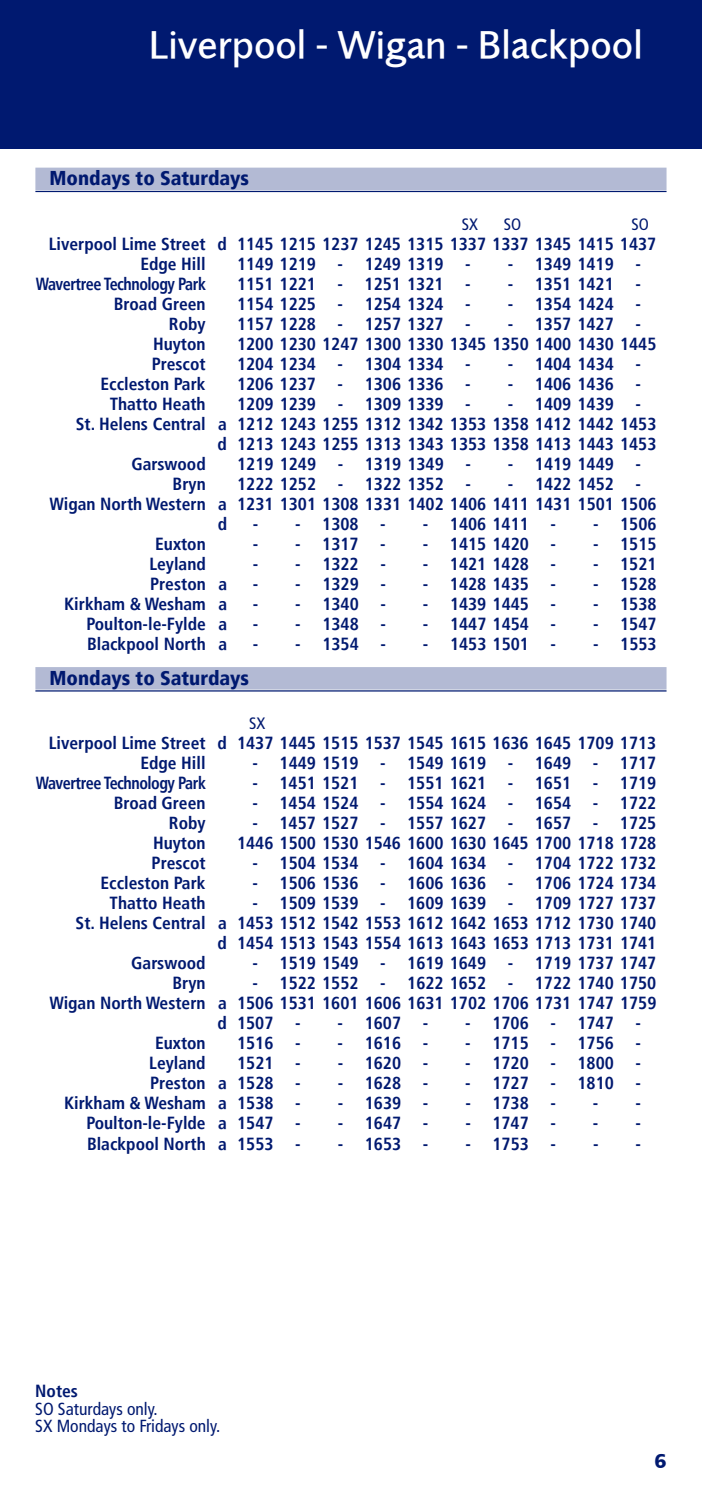
<style>
.page{position:relative;width:702px;height:1489px;background:#fff}
.page>*{position:absolute;margin:0;border:0;box-sizing:border-box;transform-origin:0 0}
.t1{font:500 40px "Foundry Sans";color:#fff}
.t2{font:900 condensed 20px "Frutiger LT";color:#001970}
.t3{font:900 20px "Frutiger CE";color:#001970}
.t4{font:700 condensed 17.5px/20px "Frutiger LT";color:#001970}
.t5{font:700 condensed 17.5px "Frutiger LT";letter-spacing:-.03em;color:#001970;scale:.92 1}
.t6{font:condensed 17.5px/17.5px "Frutiger LT";color:#001970}
.t7{font:condensed 16.5px "Frutiger LT";color:#001970}
</style>
<div class="page">
<div style="left:0;top:0;width:702px;height:149px;background:#001970"></div>
<div style="left:35px;top:168px;width:631px;height:22px;background:#b3bad4"></div>
<hr style="left:35px;top:191px;width:631px;height:1px;background:#001970">
<div style="left:35px;top:667px;width:631px;height:22px;background:#b3bad4"></div>
<hr style="left:35px;top:690px;width:631px;height:1px;background:#001970">
<h1 class="t1" style="left:149px;top:21px;width:495px">Liverpool - Wigan - Blackpool</h1>
<p class="t2" style="left:50px;top:166px;width:201px">Mondays to Saturdays</p>
<p class="t7" style="left:462px;top:214px;width:18px">SX</p>
<p class="t7" style="left:503px;top:214px;width:19px">SO</p>
<p class="t7" style="left:631px;top:214px;width:19px">SO</p>
<p class="t4" style="left:140px;top:234px;width:517px;text-indent:-92px">Liverpool Lime Street d 1145 1215 1237 1245 1315 1337 1337 1345 1415 1437<br>Edge Hill</p>
<p class="t4" style="left:237px;top:254px;width:235px">1149 1219 - 1249 1319 -</p>
<p class="t4" style="left:507px;top:254px;width:135px">- 1349 1419 -</p>
<p class="t5" style="left:36px;top:273px;width:186px">Wavertree Technology Park</p>
<p class="t4" style="left:237px;top:274px;width:235px">1151 1221 - 1251 1321 -</p>
<p class="t4" style="left:507px;top:274px;width:135px">- 1351 1421 -</p>
<p class="t4" style="left:114px;top:294px;width:93px">Broad Green</p>
<p class="t4" style="left:237px;top:294px;width:235px">1154 1225 - 1254 1324 -</p>
<p class="t4" style="left:507px;top:294px;width:135px">- 1354 1424 -</p>
<p class="t4" style="left:169px;top:314px;width:38px">Roby</p>
<p class="t4" style="left:237px;top:314px;width:235px">1157 1228 - 1257 1327 -</p>
<p class="t4" style="left:507px;top:314px;width:135px">- 1357 1427 -</p>
<p class="t4" style="left:153px;top:334px;width:54px">Huyton</p>
<p class="t4" style="left:237px;top:334px;width:421px">1200 1230 1247 1300 1330 1345 1350 1400 1430 1445</p>
<p class="t4" style="left:152px;top:354px;width:55px">Prescot</p>
<p class="t4" style="left:237px;top:354px;width:235px">1204 1234 - 1304 1334 -</p>
<p class="t4" style="left:508px;top:354px;width:135px">- 1404 1434 -</p>
<p class="t4" style="left:100px;top:374px;width:107px">Eccleston Park</p>
<p class="t4" style="left:237px;top:374px;width:235px">1206 1237 - 1306 1336 -</p>
<p class="t4" style="left:508px;top:374px;width:135px">- 1406 1436 -</p>
<p class="t4" style="left:110px;top:394px;width:97px">Thatto Heath</p>
<p class="t4" style="left:237px;top:394px;width:235px">1209 1239 - 1309 1339 -</p>
<p class="t4" style="left:508px;top:394px;width:135px">- 1409 1439 -</p>
<p class="t4" style="left:76px;top:414px;width:582px">St. Helens Central a 1212 1243 1255 1312 1342 1353 1358 1412 1442 1453</p>
<p class="t4" style="left:217px;top:434px;width:440px">d 1213 1243 1255 1313 1343 1353 1358 1413 1443 1453</p>
<p class="t4" style="left:131px;top:454px;width:76px">Garswood</p>
<p class="t4" style="left:237px;top:454px;width:235px">1219 1249 - 1319 1349 -</p>
<p class="t4" style="left:508px;top:454px;width:135px">- 1419 1449 -</p>
<p class="t4" style="left:173px;top:474px;width:35px">Bryn</p>
<p class="t4" style="left:237px;top:474px;width:235px">1222 1252 - 1322 1352 -</p>
<p class="t4" style="left:508px;top:474px;width:135px">- 1422 1452 -</p>
<p class="t4" style="left:50px;top:494px;width:608px">Wigan North Western a 1231 1301 1308 1331 1402 1406 1411 1431 1501 1506</p>
<p class="t4" style="left:218px;top:514px;width:11px">d</p>
<p class="t4" style="left:253px;top:514px;width:135px">- - 1308 -</p>
<p class="t4" style="left:423px;top:514px;width:135px">- 1406 1411 -</p>
<p class="t4" style="left:593px;top:514px;width:65px">- 1506</p>
<p class="t4" style="left:155px;top:534px;width:52px">Euxton</p>
<p class="t4" style="left:253px;top:534px;width:135px">- - 1317 -</p>
<p class="t4" style="left:423px;top:534px;width:135px">- 1415 1420 -</p>
<p class="t4" style="left:593px;top:534px;width:65px">- 1515</p>
<p class="t4" style="left:149px;top:554px;width:58px">Leyland</p>
<p class="t4" style="left:253px;top:554px;width:135px">- - 1322 -</p>
<p class="t4" style="left:423px;top:554px;width:135px">- 1421 1428 -</p>
<p class="t4" style="left:593px;top:554px;width:65px">- 1521</p>
<p class="t4" style="left:150px;top:574px;width:78px">Preston a</p>
<p class="t4" style="left:253px;top:574px;width:135px">- - 1329 -</p>
<p class="t4" style="left:423px;top:574px;width:135px">- 1428 1435 -</p>
<p class="t4" style="left:593px;top:574px;width:65px">- 1528</p>
<p class="t4" style="left:64px;top:594px;width:164px">Kirkham &amp; Wesham a</p>
<p class="t4" style="left:253px;top:594px;width:135px">- - 1340 -</p>
<p class="t4" style="left:423px;top:594px;width:135px">- 1439 1445 -</p>
<p class="t4" style="left:593px;top:594px;width:65px">- 1538</p>
<p class="t4" style="left:86px;top:614px;width:142px">Poulton-le-Fylde a</p>
<p class="t4" style="left:253px;top:614px;width:135px">- - 1348 -</p>
<p class="t4" style="left:423px;top:614px;width:135px">- 1447 1454 -</p>
<p class="t4" style="left:593px;top:614px;width:65px">- 1547</p>
<p class="t4" style="left:87px;top:634px;width:141px">Blackpool North a</p>
<p class="t4" style="left:253px;top:634px;width:135px">- - 1354 -</p>
<p class="t4" style="left:423px;top:634px;width:135px">- 1453 1501 -</p>
<p class="t4" style="left:593px;top:634px;width:65px">- 1553</p>
<p class="t2" style="left:50px;top:665px;width:201px">Mondays to Saturdays</p>
<p class="t7" style="left:249px;top:714px;width:18px">SX</p>
<p class="t4" style="left:140px;top:733px;width:517px;text-indent:-92px">Liverpool Lime Street d 1437 1445 1515 1537 1545 1615 1636 1645 1709 1713<br>Edge Hill</p>
<p class="t4" style="left:252px;top:753px;width:405px">- 1449 1519 - 1549 1619 - 1649 - 1717</p>
<p class="t5" style="left:36px;top:772px;width:186px">Wavertree Technology Park</p>
<p class="t4" style="left:252px;top:773px;width:405px">- 1451 1521 - 1551 1621 - 1651 - 1719</p>
<p class="t4" style="left:114px;top:793px;width:93px">Broad Green</p>
<p class="t4" style="left:252px;top:793px;width:405px">- 1454 1524 - 1554 1624 - 1654 - 1722</p>
<p class="t4" style="left:169px;top:813px;width:38px">Roby</p>
<p class="t4" style="left:252px;top:813px;width:405px">- 1457 1527 - 1557 1627 - 1657 - 1725</p>
<p class="t4" style="left:153px;top:833px;width:54px">Huyton</p>
<p class="t4" style="left:237px;top:833px;width:421px">1446 1500 1530 1546 1600 1630 1645 1700 1718 1728</p>
<p class="t4" style="left:152px;top:853px;width:55px">Prescot</p>
<p class="t4" style="left:252px;top:853px;width:405px">- 1504 1534 - 1604 1634 - 1704 1722 1732</p>
<p class="t4" style="left:100px;top:873px;width:107px">Eccleston Park</p>
<p class="t4" style="left:252px;top:873px;width:405px">- 1506 1536 - 1606 1636 - 1706 1724 1734</p>
<p class="t4" style="left:110px;top:893px;width:97px">Thatto Heath</p>
<p class="t4" style="left:252px;top:893px;width:405px">- 1509 1539 - 1609 1639 - 1709 1727 1737</p>
<p class="t4" style="left:76px;top:913px;width:582px">St. Helens Central a 1453 1512 1542 1553 1612 1642 1653 1712 1730 1740</p>
<p class="t4" style="left:217px;top:933px;width:440px">d 1454 1513 1543 1554 1613 1643 1653 1713 1731 1741</p>
<p class="t4" style="left:131px;top:953px;width:76px">Garswood</p>
<p class="t4" style="left:252px;top:953px;width:405px">- 1519 1549 - 1619 1649 - 1719 1737 1747</p>
<p class="t4" style="left:172px;top:973px;width:35px">Bryn</p>
<p class="t4" style="left:252px;top:973px;width:405px">- 1522 1552 - 1622 1652 - 1722 1740 1750</p>
<p class="t4" style="left:49px;top:993px;width:608px">Wigan North Western a 1506 1531 1601 1606 1631 1702 1706 1731 1747 1759</p>
<p class="t4" style="left:217px;top:1013px;width:85px">d 1507 -</p>
<p class="t4" style="left:337px;top:1013px;width:92px">- 1607 -</p>
<p class="t4" style="left:465px;top:1013px;width:177px">- 1706 - 1747 -</p>
<p class="t4" style="left:155px;top:1033px;width:52px">Euxton</p>
<p class="t4" style="left:237px;top:1033px;width:65px">1516 -</p>
<p class="t4" style="left:337px;top:1033px;width:92px">- 1616 -</p>
<p class="t4" style="left:465px;top:1033px;width:177px">- 1715 - 1756 -</p>
<p class="t4" style="left:149px;top:1053px;width:58px">Leyland</p>
<p class="t4" style="left:237px;top:1053px;width:65px">1521 -</p>
<p class="t4" style="left:337px;top:1053px;width:92px">- 1620 -</p>
<p class="t4" style="left:465px;top:1053px;width:177px">- 1720 - 1800 -</p>
<p class="t4" style="left:150px;top:1073px;width:152px">Preston a 1528 -</p>
<p class="t4" style="left:337px;top:1073px;width:92px">- 1628 -</p>
<p class="t4" style="left:465px;top:1073px;width:177px">- 1727 - 1810 -</p>
<p class="t4" style="left:64px;top:1093px;width:238px">Kirkham &amp; Wesham a 1538 -</p>
<p class="t4" style="left:337px;top:1093px;width:92px">- 1639 -</p>
<p class="t4" style="left:465px;top:1093px;width:92px">- 1738 -</p>
<p class="t4" style="left:593px;top:1093px;width:50px">- -</p>
<p class="t4" style="left:86px;top:1113px;width:216px">Poulton-le-Fylde a 1547 -</p>
<p class="t4" style="left:338px;top:1113px;width:92px">- 1647 -</p>
<p class="t4" style="left:465px;top:1113px;width:92px">- 1747 -</p>
<p class="t4" style="left:593px;top:1113px;width:50px">- -</p>
<p class="t4" style="left:87px;top:1133px;width:215px">Blackpool North a 1553 -</p>
<p class="t4" style="left:338px;top:1133px;width:92px">- 1653 -</p>
<p class="t4" style="left:465px;top:1133px;width:92px">- 1753 -</p>
<p class="t4" style="left:593px;top:1133px;width:50px">- -</p>
<p class="t4" style="left:35px;top:1380px;width:44px">Notes</p>
<p class="t6" style="left:35px;top:1399px;width:186px">SO Saturdays only.<br>SX Mondays to Fridays only.</p>
<p class="t3" style="left:654px;top:1448px;width:14px">6</p>
</div>
